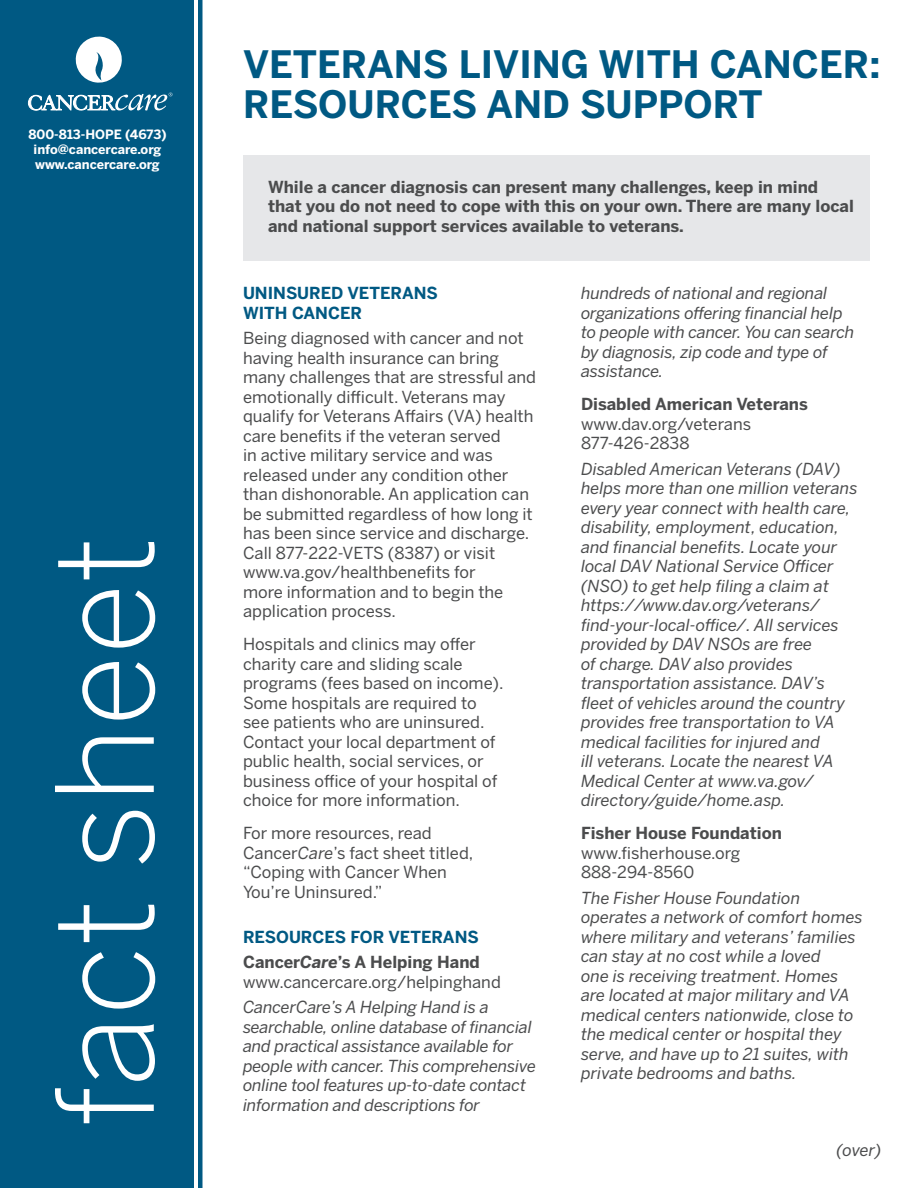
<style>
.page{position:relative;width:918px;height:1188px;background:#fff}
.page>*{position:absolute;margin:0;border:0;box-sizing:border-box;transform-origin:0 0}
.t1{font:300 133.5px "Benton Sans";color:#fff}
.t2{font:700 37.5px/40.5px "Benton Sans";color:#005983}
.Leadder{font:italic 16.5px/19.5px "Benton Sans";letter-spacing:-.005em;color:#4b4c4d}
.Leadder-2{font:16.5px/19.5px "Benton Sans";color:#4b4c4d}
.Main_Intro{font:700 16.5px/19.5px "Benton Sans";color:#4b4c4d}
.Leadder-3{font:700 16.5px "Benton Sans";color:#4b4c4d}
.Leadder-4{font:700 16.5px/19.5px "Benton Sans";color:#005983}
.t3{font:700 12.75px "Benton Sans";color:#fff}
.s1{font-style:italic}
</style>
<div class="page">
<div style="left:0;top:0;width:193px;height:1188px;background:#005983"></div>
<hr style="left:198px;top:0;width:4px;height:1188px;background:#005983">
<div style="left:243px;top:155px;width:626px;height:105px;background:#e6e7e9"></div>
<svg style="left:75px;top:36px;width:47px;height:47px"></svg>
<svg style="left:28px;top:93px;width:144px;height:17px"></svg>
<p class="t3" style="left:28px;top:127px;width:140px">800-813-HOPE (4673)</p>
<p class="t3" style="left:34px;top:142px;width:129px">info@cancercare.org</p>
<p class="t3" style="left:35px;top:157px;width:126px">www.cancercare.org</p>
<p class="t1" style="left:27px;top:1127px;width:592px;rotate:-90deg">fact sheet</p>
<p class="t2" style="left:243px;top:43px;width:639px">VETERANS LIVING WITH CANCER:<br>RESOURCES AND SUPPORT</p>
<p class="Main_Intro" style="left:268px;top:177px;width:587px">While a cancer diagnosis can present many challenges, keep in mind that you do not need to cope with this on your own. There are many local and national support services available to veterans.</p>
<p class="Leadder-4" style="left:243px;top:283px;width:197px">UNINSURED VETERANS<br>WITH CANCER</p>
<p class="Leadder-2" style="left:243px;top:328px;width:295px">Being diagnosed with cancer and not having health insurance can bring many challenges that are stressful and emotionally difficult. Veterans may qualify for Veterans Affairs (VA) health care benefits if the veteran served<br>in active military service and was released under any condition other than dishonorable. An application can be submitted regardless of how long it has been since service and discharge.<br>Call 877-222-VETS (8387) or visit www.va.gov/healthbenefits for<br>more information and to begin the application process.</p>
<p class="Leadder-2" style="left:243px;top:634px;width:262px">Hospitals and clinics may offer charity care and sliding scale programs (fees based on income).<br>Some hospitals are required to see patients who are uninsured.<br>Contact your local department of public health, social services, or business office of your hospital of choice for more information.</p>
<p class="Leadder-2" style="left:243px;top:823px;width:232px">For more resources, read<br>Cancer<span class="s1">Care</span>’s fact sheet titled, “Coping with Cancer When<br>You’re Uninsured.”</p>
<p class="Leadder-4" style="left:243px;top:927px;width:237px">RESOURCES FOR VETERANS</p>
<p class="Leadder-3" style="left:243px;top:952px;width:238px">Cancer<span class="s1">Care</span>’s A Helping Hand</p>
<p class="Leadder-2" style="left:243px;top:972px;width:259px">www.cancercare.org/helpinghand</p>
<p class="Leadder" style="left:243px;top:998px;width:294px">CancerCare’s A Helping Hand is a searchable, online database of financial and practical assistance available for people with cancer. This comprehensive online tool features up-to-date contact information and descriptions for</p>
<p class="Leadder" style="left:581px;top:284px;width:275px">hundreds of national and regional organizations offering financial help to people with cancer. You can search by diagnosis, zip code and type of assistance.</p>
<p class="Leadder-3" style="left:581px;top:394px;width:228px">Disabled American Veterans</p>
<p class="Leadder-2" style="left:581px;top:414px;width:172px">www.dav.org/veterans</p>
<p class="Leadder-2" style="left:581px;top:433px;width:110px">877‑426‑2838</p>
<p class="Leadder" style="left:581px;top:459px;width:278px">Disabled American Veterans (DAV) helps more than one million veterans every year connect with health care, disability, employment, education, and financial benefits. Locate your local DAV National Service Officer (NSO) to get help filing a claim at https://www.dav.org/veterans/ find-your-local-office/. All services provided by DAV NSOs are free<br>of charge. DAV also provides transportation assistance. DAV’s fleet of vehicles around the country provides free transportation to VA medical facilities for injured and<br>ill veterans. Locate the nearest VA Medical Center at www.va.gov/ directory/guide/home.asp.</p>
<p class="Leadder-3" style="left:581px;top:823px;width:202px">Fisher House Foundation</p>
<p class="Leadder-2" style="left:581px;top:843px;width:161px">www.fisherhouse.org</p>
<p class="Leadder-2" style="left:581px;top:862px;width:115px">888-294-8560</p>
<p class="Leadder" style="left:581px;top:888px;width:283px">The Fisher House Foundation operates a network of comfort homes where military and veterans’ families can stay at no cost while a loved<br>one is receiving treatment. Homes are located at major military and VA medical centers nationwide, close to the medical center or hospital they serve, and have up to 21 suites, with private bedrooms and baths.</p>
<p class="Leadder" style="left:836px;top:1141px;width:47px">(over)</p>
</div>
